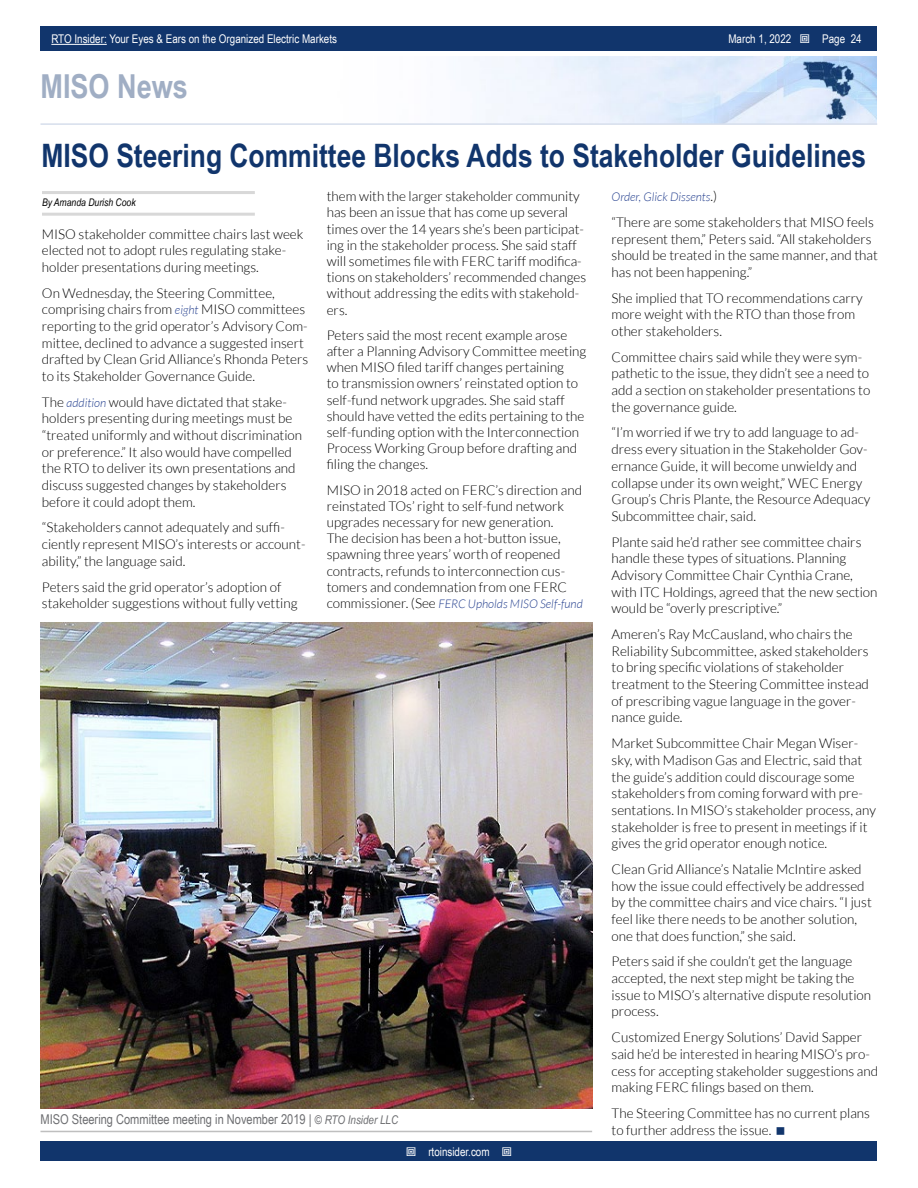
<style>
.page{position:relative;width:918px;height:1188px;background:#fff}
.page>*{position:absolute;margin:0;border:0;box-sizing:border-box;transform-origin:0 0}
.t1{font:700 33px "Arial Narrow";color:#a0aec4}
.t2{font:700 32.25px "Arial Narrow";color:#11356c}
.t3{font:300 13.5px/16.6px "Lato";color:#000}
.t4{font:13.5px "Arial Narrow";color:#6d6e71}
.t5{font:12px "Arial Narrow";color:#fff}
.t6{font:italic 300 12px "Lato";color:#25408f}
.t7{font:italic 10.5px "Arial Narrow";color:#000}
.s1{font-style:normal;font-size:13.5px;color:#000}
.s2{font-style:italic;font-size:12px;color:#25408f}
.s3{font-style:italic;font-size:12px}
</style>
<div class="page">
<div style="left:41px;top:1142px;width:836px;height:19px;background:#11356c"></div>
<div style="left:41px;top:27px;width:836px;height:24px;background:#11356c"></div>
<hr style="left:51px;top:44px;width:56px;height:1px;background:#fff">
<img style="left:474px;top:56px;width:403px;height:67px">
<hr style="left:40px;top:123px;width:837px;height:2px;background:#d6deec">
<hr style="left:42px;top:191px;width:213px;height:3px;background:#d8d8d8">
<hr style="left:42px;top:213px;width:213px;height:3px;background:#d8d8d8">
<hr style="left:40px;top:1131px;width:552px;height:1px;background:#bfbfbf">
<img style="left:41px;top:622px;width:552px;height:487px">
<p class="t5" style="left:51px;top:30px;width:287px">RTO Insider: Your Eyes &amp; Ears on the Organized Electric Markets</p>
<p class="t5" style="left:728px;top:30px;width:64px">March 1, 2022</p>
<p class="t5" style="left:822px;top:30px;width:41px">Page 24</p>
<h1 class="t1" style="left:40px;top:61px;width:149px">MISO News</h1>
<h2 class="t2" style="left:41px;top:131px;width:826px">MISO Steering Committee Blocks Adds to Stakeholder Guidelines</h2>
<p class="t7" style="left:42px;top:195px;width:95px">By Amanda Durish Cook</p>
<p class="t6" style="left:612px;top:191px;width:107px">Order, Glick Dissents<span class="s1">.)</span></p>
<p class="t3" style="left:612px;top:214px;width:268px">“There are some stakeholders that MISO feels represent them,” Peters said. “All stakeholders should be treated in the same manner, and that has not been happening.”</p>
<p class="t3" style="left:612px;top:290px;width:253px">She implied that TO recommendations carry more weight with the RTO than those from other stakeholders.</p>
<p class="t3" style="left:612px;top:349px;width:260px">Committee chairs said while they were sym&shy;pathetic to the issue, they didn’t see a need to add a section on stakeholder presentations to the governance guide.</p>
<p class="t3" style="left:612px;top:424px;width:260px">“I’m worried if we try to add language to ad&shy;dress every situation in the Stakeholder Gov&shy;ernance Guide, it will become unwieldy and collapse under its own weight,” WEC Energy Group’s Chris Plante, the Resource Adequacy Subcommittee chair, said.</p>
<p class="t3" style="left:612px;top:534px;width:267px">Plante said he’d rather see committee chairs handle these types of situations. Planning Advisory Committee Chair Cynthia Crane, with ITC Holdings, agreed that the new section would be “overly prescriptive.”</p>
<p class="t3" style="left:612px;top:626px;width:259px">Ameren’s Ray McCausland, who chairs the Reliability Subcommittee, asked stakeholders to bring specific violations of stakeholder treatment to the Steering Committee instead of prescribing vague language in the gover&shy;nance guide.</p>
<p class="t3" style="left:612px;top:735px;width:266px">Market Subcommittee Chair Megan Wiser&shy;sky, with Madison Gas and Electric, said that the guide’s addition could discourage some stakeholders from coming forward with pre&shy;sentations. In MISO’s stakeholder process, any stakeholder is free to present in meetings if it gives the grid operator enough notice.</p>
<p class="t3" style="left:612px;top:861px;width:262px">Clean Grid Alliance’s Natalie McIntire asked how the issue could effectively be addressed by the committee chairs and vice chairs. “I just feel like there needs to be another solution, one that does function,” she said.</p>
<p class="t3" style="left:612px;top:953px;width:261px">Peters said if she couldn’t get the language accepted, the next step might be taking the issue to MISO’s alternative dispute resolution process.</p>
<p class="t3" style="left:612px;top:1029px;width:268px">Customized Energy Solutions’ David Sapper said he’d be interested in hearing MISO’s pro&shy;cess for accepting stakeholder suggestions and making FERC filings based on them.</p>
<p class="t3" style="left:612px;top:1105px;width:260px">The Steering Committee has no current plans to further address the issue.</p>
<p class="t3" style="left:327px;top:188px;width:261px;line-height:16.2px">them with the larger stakeholder community has been an issue that has come up several times over the 14 years she’s been participat&shy;ing in the stakeholder process. She said staff will sometimes file with FERC tariff modifica&shy;tions on stakeholders’ recommended changes without addressing the edits with stakehold&shy;ers.</p>
<p class="t3" style="left:327px;top:327px;width:261px;line-height:16.2px">Peters said the most recent example arose after a Planning Advisory Committee meeting when MISO filed tariff changes pertaining<br>to transmission owners’ reinstated option to self-fund network upgrades. She said staff should have vetted the edits pertaining to the self-funding option with the Interconnection Process Working Group before drafting and filing the changes.</p>
<p class="t3" style="left:327px;top:482px;width:257px;line-height:16.2px">MISO in 2018 acted on FERC’s direction and reinstated TOs’ right to self-fund network upgrades necessary for new generation.<br>The decision has been a hot-button issue, spawning three years’ worth of reopened contracts, refunds to interconnection cus&shy;tomers and condemnation from one FERC</p>
<p class="t6" style="left:327px;top:597px;width:258px"><span class="s1">commissioner. (See</span> FERC Upholds MISO Self-fund</p>
<p class="t3" style="left:42px;top:226px;width:263px">MISO stakeholder committee chairs last week elected not to adopt rules regulating stake&shy;holder presentations during meetings.</p>
<p class="t3" style="left:42px;top:285px;width:268px">On Wednesday, the Steering Committee, comprising chairs from <span class="s2">eight</span> MISO committees reporting to the grid operator’s Advisory Com&shy;mittee, declined to advance a suggested insert drafted by Clean Grid Alliance’s Rhonda Peters to its Stakeholder Governance Guide.</p>
<p class="t3" style="left:42px;top:394px;width:262px">The <span class="s2">addition</span> would have dictated that stake&shy;holders presenting during meetings must be “treated uniformly and without discrimination or preference.” It also would have compelled the RTO to deliver its own presentations and discuss suggested changes by stakeholders before it could adopt them.</p>
<p class="t3" style="left:42px;top:519px;width:265px">“Stakeholders cannot adequately and suffi&shy;ciently represent MISO’s interests or account&shy;ability,” the language said.</p>
<p class="t3" style="left:42px;top:578px;width:257px">Peters said the grid operator’s adoption of stakeholder suggestions without fully vetting</p>
<p class="t4" style="left:40px;top:1109px;width:359px">MISO Steering Committee meeting in November 2019 | <span class="s3">© RTO Insider LLC</span></p>
<p class="t5" style="left:428px;top:1143px;width:63px">rtoinsider.com</p>
</div>
